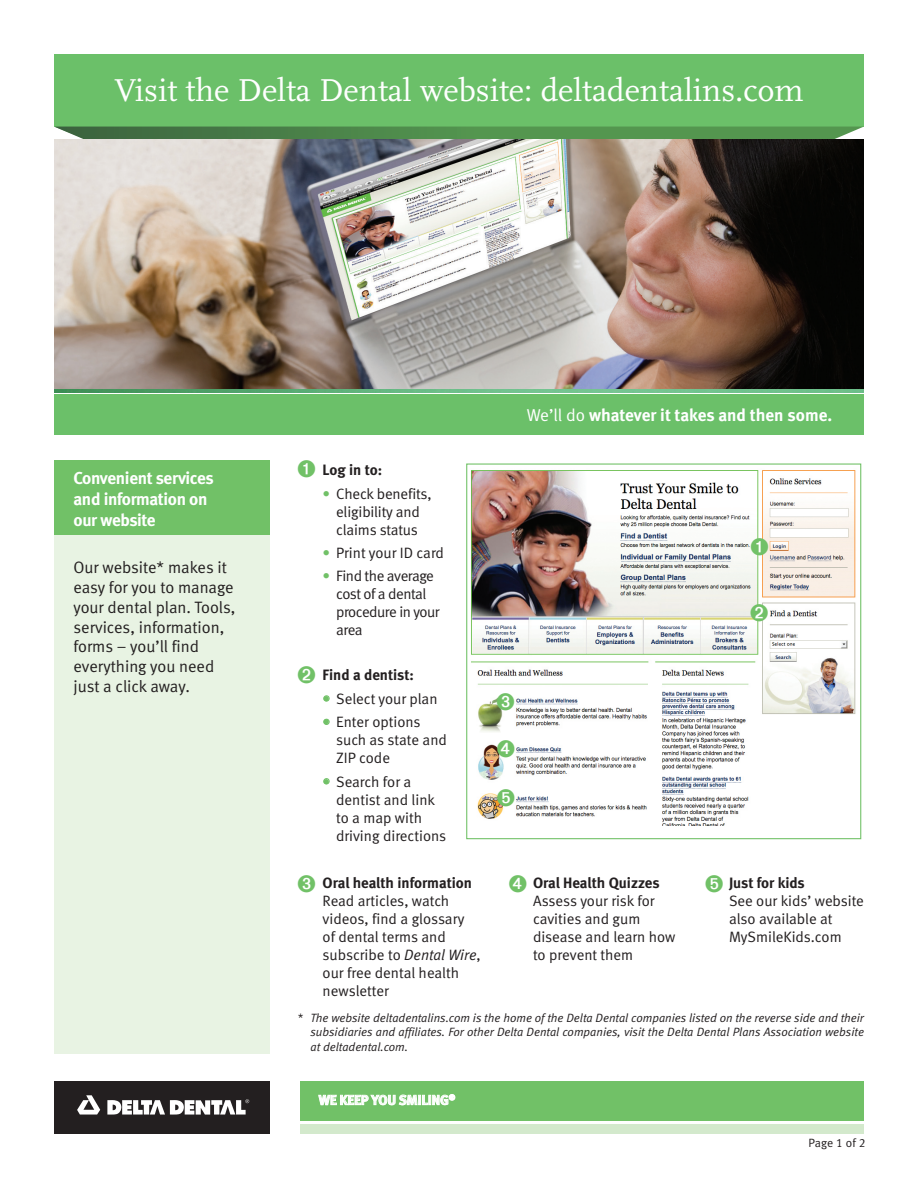
<style>
.page{position:relative;width:918px;height:1188px;background:#fff}
.page>*{position:absolute;margin:0;border:0;box-sizing:border-box;transform-origin:0 0}
.t1{font:33px "Scala LF";color:#fff}
.t2{font:17.25px/20.7px "Meta Bold LF";letter-spacing:-.02em;color:#fff}
.t3{font:17.25px "Meta Bold LF";color:#fff}
.t4{font:16.5px/19.8px "Meta Normal LF";color:#231f20}
.t5{font:15px/18px "Meta Normal LF";letter-spacing:-.005em;color:#231f20}
.t6{font:15px/18px "Meta Normal LF";letter-spacing:-.03em;color:#231f20}
.t7{font:15px "Meta Bold LF";color:#231f20}
.t8{font:13.5px "Meta Bold LF";color:#fff}
.t9{font:italic 12px/14.4px "Meta Normal LF";color:#231f20;text-align:justify}
.t10{font:12px "Meta Normal LF";letter-spacing:-.005em;color:#231f20}
.s1{color:#71c167}
.s2{font-family:"Meta Normal LF"}
.s3{font-family:"Meta Bold LF"}
.s4{font-style:italic}
</style>
<div class="page">
<img style="left:471px;top:470px;width:385px;height:356px">
<div style="left:466px;top:464px;width:395px;height:375px;border:1px solid #71c167"></div>
<div style="left:54px;top:54px;width:810px;height:73px;background:#6bc069"></div>
<svg style="left:54px;top:127px;width:810px;height:13px;background:#598d56"></svg>
<div style="left:54px;top:394px;width:810px;height:41px;background:#6bc069"></div>
<div style="left:54px;top:1081px;width:216px;height:53px;background:#231f20"></div>
<svg style="left:77px;top:1095px;width:23px;height:20px"></svg>
<svg style="left:107px;top:1099px;width:142px;height:16px"></svg>
<div style="left:301px;top:1081px;width:563px;height:39px;background:#71c167"></div>
<svg style="left:318px;top:1094px;width:137px;height:11px"></svg>
<div style="left:300px;top:1124px;width:564px;height:10px;background:#d3e9cc"></div>
<div style="left:54px;top:460px;width:216px;height:76px;background:#71c167"></div>
<img style="left:54px;top:140px;width:810px;height:249px">
<div style="left:54px;top:536px;width:216px;height:518px;background:#e8f3e3"></div>
<svg style="left:324px;top:696px;width:5px;height:5px"></svg>
<svg style="left:324px;top:719px;width:5px;height:5px"></svg>
<svg style="left:324px;top:779px;width:5px;height:5px"></svg>
<svg style="left:497px;top:789px;width:18px;height:17px"></svg>
<svg style="left:497px;top:740px;width:18px;height:17px"></svg>
<svg style="left:497px;top:693px;width:17px;height:18px"></svg>
<svg style="left:751px;top:604px;width:17px;height:18px"></svg>
<svg style="left:751px;top:538px;width:17px;height:17px"></svg>
<p class="t1" style="left:114px;top:72px;width:691px">Visit the Delta Dental website: deltadentalins.com</p>
<p class="t2" style="left:74px;top:468px;width:142px">Convenient services and information on our website</p>
<p class="t4" style="left:74px;top:557px;width:164px">Our website* makes it easy for you to manage your dental plan. Tools, services, information, forms – you’ll find everything you need just a click away.</p>
<p class="t7" style="left:323px;top:460px;width:61px">Log in to:</p>
<p class="t5" style="left:323px;top:484px;width:111px;text-align:center"><span class="s1">•</span> Check benefits, eligibility and claims status</p>
<p class="t5" style="left:323px;top:544px;width:123px"><span class="s1">•</span> Print your ID card</p>
<p class="t6" style="left:336px;top:567px;width:105px;text-indent:-14px"><span class="s1">•</span> Find the average cost of a dental procedure in your area</p>
<p class="t7" style="left:323px;top:666px;width:93px">Find a dentist:</p>
<p class="t5" style="left:323px;top:689px;width:116px"><span class="s1">•</span> Select your plan</p>
<p class="t5" style="left:336px;top:713px;width:112px;text-indent:-14px"><span class="s1">•</span> Enter options such as state and<br>ZIP code</p>
<p class="t5" style="left:336px;top:772px;width:112px;text-indent:-14px"><span class="s1">•</span> Search for a dentist and link to a map with driving directions</p>
<p class="t3" style="left:527px;top:404px;width:307px"><span class="s2">We’ll do</span> whatever it takes and then some.</p>
<p class="t5" style="left:323px;top:874px;width:160px"><span class="s3">Oral health information<br></span>Read articles, watch videos, find a glossary<br>of dental terms and subscribe to <span class="s4">Dental Wire</span>, our free dental health newsletter</p>
<p class="t5" style="left:729px;top:874px;width:136px"><span class="s3">Just for kids<br></span>See our kids’ website also available at<br>MySmileKids.com</p>
<p class="t5" style="left:533px;top:874px;width:144px"><span class="s3">Oral Health Quizzes<br></span>Assess your risk for cavities and gum disease and learn how to prevent them</p>
<p class="t9" style="left:310px;top:1011px;width:555px;text-indent:-14px">* The website deltadentalins.com is the home of the Delta Dental companies listed on the reverse side and their subsidiaries and affiliates. For other Delta Dental companies, visit the Delta Dental Plans Association website at deltadental.com.</p>
<p class="t8" style="left:319px;top:1091px;width:138px">WE KEEP YOU SMILING<sup>®</sup></p>
<p class="t10" style="left:809px;top:1136px;width:59px">Page 1 of 2</p>
</div>
